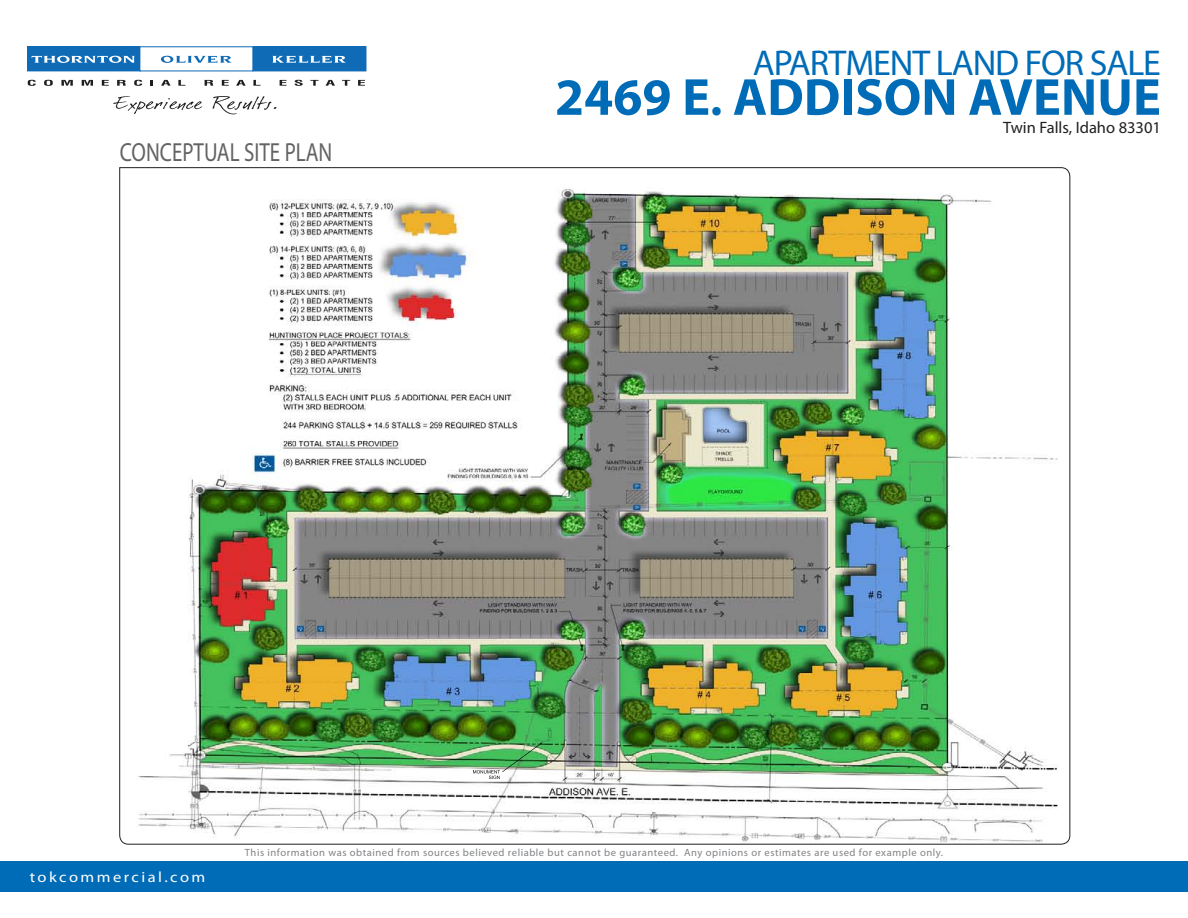
<style>
.page{position:relative;width:1188px;height:918px;background:#fff}
.page>*{position:absolute;margin:0;border:0;box-sizing:border-box;transform-origin:0 0}
.t1{font:700 52.5px "Myriad Pro";color:#006cb7}
.t2{font:36px "Myriad Pro";letter-spacing:-.03em;color:#006cb7}
.t3{font:26.25px "Myriad Pro";color:#636366;scale:.8 1}
.t4{font:16.5px "Myriad Pro";color:#231f20}
.t5{font:14.85px "Myriad Pro";letter-spacing:.15em;color:#fff;scale:1.11 1}
.t6{font:10.5px "Myriad Pro";letter-spacing:.05em;color:#808285}
.s1{font-size:46.5px}
</style>
<div class="page">
<div style="left:0;top:861px;width:1188px;height:30px;background:#006bb6"></div>
<svg style="left:28px;top:80px;width:8px;height:6px"></svg>
<svg style="left:44px;top:80px;width:9px;height:6px"></svg>
<svg style="left:61px;top:80px;width:12px;height:6px"></svg>
<svg style="left:82px;top:80px;width:11px;height:6px"></svg>
<svg style="left:102px;top:80px;width:7px;height:6px"></svg>
<svg style="left:117px;top:80px;width:9px;height:6px"></svg>
<svg style="left:134px;top:80px;width:8px;height:6px"></svg>
<svg style="left:151px;top:80px;width:2px;height:6px"></svg>
<svg style="left:161px;top:80px;width:10px;height:6px"></svg>
<svg style="left:178px;top:80px;width:7px;height:6px"></svg>
<svg style="left:205px;top:80px;width:8px;height:6px"></svg>
<svg style="left:222px;top:80px;width:7px;height:6px"></svg>
<svg style="left:236px;top:80px;width:10px;height:6px"></svg>
<svg style="left:253px;top:80px;width:7px;height:6px"></svg>
<svg style="left:280px;top:80px;width:7px;height:6px"></svg>
<svg style="left:295px;top:80px;width:8px;height:6px"></svg>
<svg style="left:310px;top:80px;width:9px;height:6px"></svg>
<svg style="left:326px;top:80px;width:9px;height:6px"></svg>
<svg style="left:342px;top:80px;width:8px;height:6px"></svg>
<svg style="left:358px;top:80px;width:7px;height:6px"></svg>
<div style="left:27px;top:47px;width:113px;height:24px;background:#106bb6"></div>
<div style="left:253px;top:47px;width:113px;height:24px;background:#106bb6"></div>
<svg style="left:32px;top:56px;width:103px;height:7px"></svg>
<svg style="left:161px;top:56px;width:71px;height:7px"></svg>
<svg style="left:272px;top:56px;width:74px;height:7px"></svg>
<svg style="left:113px;top:96px;width:89px;height:18px"></svg>
<svg style="left:213px;top:96px;width:63px;height:18px"></svg>
<img style="left:119px;top:167px;width:952px;height:678px">
<h2 class="t2" style="left:753px;top:41px;width:410px">APARTMENT LAND FOR SALE</h2>
<h1 class="t1" style="left:555px;top:63px;width:608px">2469 E<span class="s1">.</span> ADDISON AVENUE</h1>
<h3 class="t3" style="left:120px;top:136px;width:267px">CONCEPTUAL SITE PLAN</h3>
<h3 class="t4" style="left:1003px;top:117px;width:159px">Twin Falls, Idaho 83301</h3>
<h3 class="t5" style="left:30px;top:867px;width:160px">tokcommercial.com</h3>
<p class="t6" style="left:245px;top:846px;width:700px">This information was obtained from sources believed reliable but cannot be guaranteed. Any opinions or estimates are used for example only.</p>
</div>
